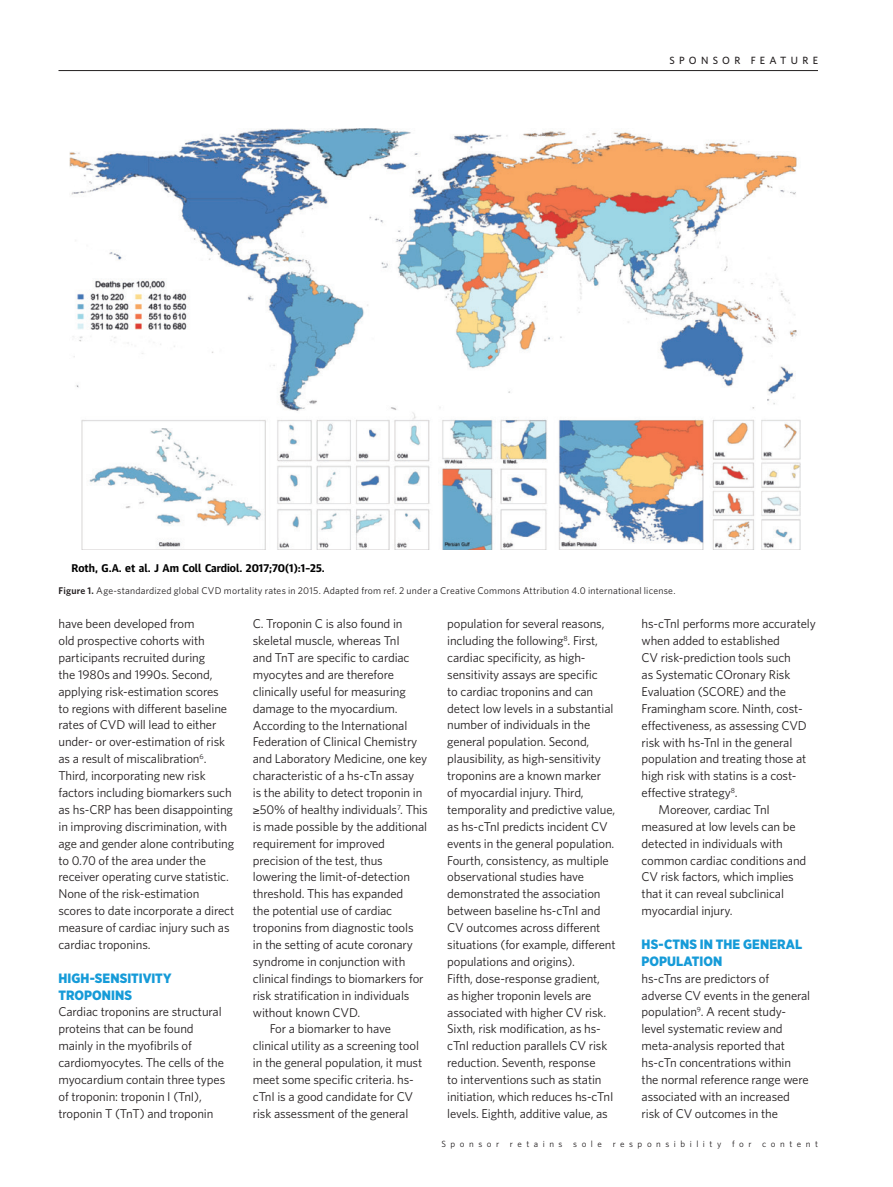
<style>
.page{position:relative;width:893px;height:1187px;background:#fff}
.page>*{position:absolute;margin:0;border:0;box-sizing:border-box;transform-origin:0 0}
.t1{font:900 13.5px/16.8px "Gotham Narrow";letter-spacing:.005em;color:#169bd8}
.t2{font:12.75px/17px "Whitney";letter-spacing:-.01em;color:#231f20}
.t3{font:10.8px "Adv O Tc 3 f 2 c 111.B";color:#000001}
.t4{font:500 10.5px "Whitney";letter-spacing:.405em;color:#231f20}
.t5{font:9.75px "Whitney";letter-spacing:.02em;color:#231f20}
.t6{font:9px "Whitney";letter-spacing:.5em;color:#231f20}
.s1{font-style:inherit}
.s2{font-weight:600}
</style>
<div class="page">
<hr style="left:58px;top:70px;width:760px;height:1px;background:#231f20">
<img style="left:70px;top:129px;width:730px;height:421px">
<p class="t4" style="left:669px;top:54px;width:150px">SPONSOR FEATURE</p>
<p class="t3" style="left:72px;top:561px;width:255px">Roth, G.A. et al. J Am Coll Cardiol. 2017;70(1):1<span class="s1">–</span>25.</p>
<p class="t5" style="left:58px;top:584px;width:618px"><span class="s2">Figure 1.</span> Age-standardized global CVD mortality rates in 2015. Adapted from ref. 2 under a Creative Commons Attribution 4.0 international license.</p>
<p class="t2" style="left:58px;top:615px;width:177px">have been developed from<br>old prospective cohorts with participants recruited during<br>the 1980s and 1990s. Second, applying risk-estimation scores<br>to regions with different baseline rates of CVD will lead to either under- or over-estimation of risk as a result of miscalibration<sup>6</sup>.<br>Third, incorporating new risk factors including biomarkers such as hs-CRP has been disappointing in improving discrimination, with age and gender alone contributing to 0.70 of the area under the receiver operating curve statistic.<br>None of the risk-estimation scores to date incorporate a direct measure of cardiac injury such as cardiac troponins.</p>
<p class="t1" style="left:58px;top:969px;width:115px">HIGH-SENSITIVITY<br>TROPONINS</p>
<p class="t2" style="left:58px;top:1003px;width:168px">Cardiac troponins are structural proteins that can be found mainly in the myofibrils of cardiomyocytes. The cells of the myocardium contain three types of troponin: troponin I (TnI), troponin T (TnT) and troponin</p>
<p class="t2" style="left:253px;top:615px;width:151px">C. Troponin C is also found in</p>
<p class="t2" style="left:253px;top:631px;width:148px">skeletal muscle, whereas TnI</p>
<p class="t2" style="left:253px;top:648px;width:158px">and TnT are specific to cardiac</p>
<p class="t2" style="left:253px;top:665px;width:143px">myocytes and are therefore</p>
<p class="t2" style="left:253px;top:682px;width:154px">clinically useful for measuring</p>
<p class="t2" style="left:253px;top:699px;width:146px">damage to the myocardium.</p>
<p class="t2" style="left:253px;top:716px;width:156px">According to the International</p>
<p class="t2" style="left:253px;top:733px;width:166px">Federation of Clinical Chemistry</p>
<p class="t2" style="left:253px;top:750px;width:176px">and Laboratory Medicine, one key</p>
<p class="t2" style="left:253px;top:767px;width:163px">characteristic of a hs-cTn assay</p>
<p class="t2" style="left:253px;top:783px;width:171px">is the ability to detect troponin in</p>
<p class="t2" style="left:253px;top:800px;width:176px">≥50% of healthy individuals<sup>7</sup>. This</p>
<p class="t2" style="left:253px;top:817px;width:176px">is made possible by the additional</p>
<p class="t2" style="left:253px;top:834px;width:134px">requirement for improved</p>
<p class="t2" style="left:253px;top:851px;width:131px">precision of the test, thus</p>
<p class="t2" style="left:253px;top:868px;width:159px">lowering the limit-of-detection</p>
<p class="t2" style="left:253px;top:885px;width:152px">threshold. This has expanded</p>
<p class="t2" style="left:253px;top:901px;width:141px">the potential use of cardiac</p>
<p class="t2" style="left:253px;top:918px;width:162px">troponins from diagnostic tools</p>
<p class="t2" style="left:253px;top:935px;width:161px">in the setting of acute coronary</p>
<p class="t2" style="left:253px;top:952px;width:154px">syndrome in conjunction with</p>
<p class="t2" style="left:253px;top:969px;width:172px">clinical findings to biomarkers for</p>
<p class="t2" style="left:253px;top:986px;width:158px">risk stratification in individuals</p>
<p class="t2" style="left:253px;top:1003px;width:109px">without known CVD.</p>
<p class="t2" style="left:270px;top:1020px;width:123px">For a biomarker to have</p>
<p class="t2" style="left:253px;top:1036px;width:168px">clinical utility as a screening tool</p>
<p class="t2" style="left:253px;top:1053px;width:171px">in the general population, it must</p>
<p class="t2" style="left:253px;top:1070px;width:163px">meet some specific criteria. hs-</p>
<p class="t2" style="left:253px;top:1087px;width:162px">cTnI is a good candidate for CV</p>
<p class="t2" style="left:253px;top:1104px;width:157px">risk assessment of the general</p>
<p class="t2" style="left:447px;top:615px;width:170px">population for several reasons, including the following<sup>8</sup>. First, cardiac specificity, as high&shy;sensitivity assays are specific<br>to cardiac troponins and can detect low levels in a substantial number of individuals in the general population. Second, plausibility, as high-sensitivity troponins are a known marker<br>of myocardial injury. Third, temporality and predictive value, as hs-cTnI predicts incident CV events in the general population.<br>Fourth, consistency, as multiple observational studies have demonstrated the association between baseline hs-cTnI and<br>CV outcomes across different situations (for example, different populations and origins).<br>Fifth, dose-response gradient,<br>as higher troponin levels are associated with higher CV risk.<br>Sixth, risk modification, as hs&shy;cTnI reduction parallels CV risk reduction. Seventh, response<br>to interventions such as statin initiation, which reduces hs-cTnI levels. Eighth, additive value, as</p>
<p class="t2" style="left:642px;top:615px;width:176px">hs-cTnI performs more accurately</p>
<p class="t2" style="left:642px;top:632px;width:140px">when added to established</p>
<p class="t2" style="left:642px;top:648px;width:151px">CV risk-prediction tools such</p>
<p class="t2" style="left:642px;top:665px;width:150px">as Systematic COronary Risk</p>
<p class="t2" style="left:642px;top:682px;width:146px">Evaluation (SCORE) and the</p>
<p class="t2" style="left:642px;top:699px;width:163px">Framingham score. Ninth, cost-</p>
<p class="t2" style="left:642px;top:716px;width:167px">effectiveness, as assessing CVD</p>
<p class="t2" style="left:642px;top:733px;width:152px">risk with hs-TnI in the general</p>
<p class="t2" style="left:642px;top:750px;width:166px">population and treating those at</p>
<p class="t2" style="left:642px;top:767px;width:156px">high risk with statins is a cost-</p>
<p class="t2" style="left:642px;top:784px;width:98px">effective strategy<sup>8</sup>.</p>
<p class="t2" style="left:659px;top:800px;width:113px">Moreover, cardiac TnI</p>
<p class="t2" style="left:642px;top:817px;width:156px">measured at low levels can be</p>
<p class="t2" style="left:642px;top:834px;width:143px">detected in individuals with</p>
<p class="t2" style="left:642px;top:851px;width:166px">common cardiac conditions and</p>
<p class="t2" style="left:642px;top:868px;width:154px">CV risk factors, which implies</p>
<p class="t2" style="left:642px;top:885px;width:144px">that it can reveal subclinical</p>
<p class="t2" style="left:642px;top:901px;width:93px">myocardial injury.</p>
<p class="t1" style="left:642px;top:935px;width:162px">HS-CTNS IN THE GENERAL<br>POPULATION</p>
<p class="t2" style="left:642px;top:969px;width:170px">hs-cTns are predictors of adverse CV events in the general population<sup>9</sup>. A recent study&shy;level systematic review and meta-analysis reported that hs-cTn concentrations within the normal reference range were associated with an increased risk of CV outcomes in the</p>
<p class="t6" style="left:441px;top:1138px;width:378px">Sponsor retains sole responsibility for content</p>
</div>
